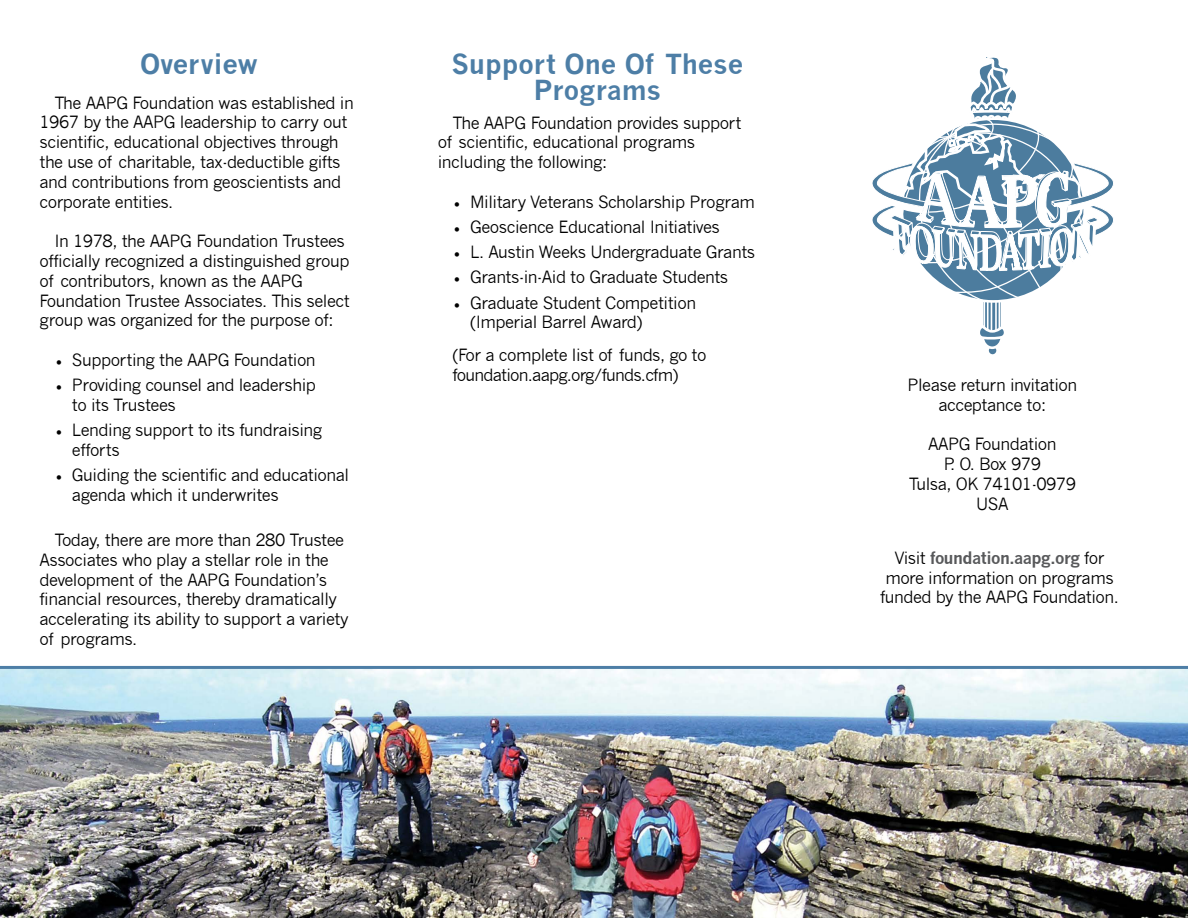
<style>
.page{position:relative;width:1188px;height:918px;background:#fff}
.page>*{position:absolute;margin:0;border:0;box-sizing:border-box;transform-origin:0 0}
.t1{font:700 27px/25.2px "News Gothic";color:#4d7ea6;text-align:center}
.t2{font:16.5px/19.8px "News Gothic";letter-spacing:-.03em;color:#000}
.t3{font:16.5px/19.8px "News Gothic";letter-spacing:-.05em;color:#000}
.s1{font-family:"Minion Pro"}
.s2{font-weight:700;color:#58595b}
</style>
<div class="page">
<img style="left:0;top:669px;width:1188px;height:249px">
<hr style="left:0;top:666px;width:1188px;height:3px;background:#4d7ea6">
<svg style="left:872px;top:57px;width:241px;height:298px"></svg>
<h1 class="t1" style="left:140px;top:52px;width:120px">Overview</h1>
<p class="t2" style="left:39px;top:93px;width:316px;text-indent:15px">The AAPG Foundation was established in 1967 by the AAPG leadership to carry out scientific, educational objectives through the use of charitable, tax-deductible gifts and contributions from geoscientists and corporate entities.</p>
<p class="t2" style="left:39px;top:231px;width:312px;text-indent:15px">In 1978, the AAPG Foundation Trustees officially recognized a distinguished group of contributors, known as the AAPG Foundation Trustee Associates. This select group was organized for the purpose of:</p>
<p class="t2" style="left:56px;top:350px;width:262px"><span class="s1">•</span> Supporting the AAPG Foundation</p>
<p class="t2" style="left:72px;top:375px;width:246px;text-indent:-16px"><span class="s1">•</span> Providing counsel and leadership to its Trustees</p>
<p class="t2" style="left:72px;top:420px;width:252px;text-indent:-16px"><span class="s1">•</span> Lending support to its fundraising efforts</p>
<p class="t2" style="left:72px;top:465px;width:279px;text-indent:-16px"><span class="s1">•</span> Guiding the scientific and educational agenda which it underwrites</p>
<p class="t2" style="left:39px;top:530px;width:310px;text-indent:15px">Today, there are more than 280 Trustee Associates who play a stellar role in the development of the AAPG Foundation’s financial resources, thereby dramatically accelerating its ability to support a variety of programs.</p>
<h1 class="t1" style="left:451px;top:52px;width:293px">Support One Of These<br>Programs</h1>
<p class="t2" style="left:438px;top:113px;width:305px;text-indent:15px">The AAPG Foundation provides support of scientific, educational programs including the following:</p>
<p class="t2" style="left:454px;top:192px;width:303px"><span class="s1">•</span> Military Veterans Scholarship Program</p>
<p class="t2" style="left:454px;top:217px;width:267px"><span class="s1">•</span> Geoscience Educational Initiatives</p>
<p class="t2" style="left:454px;top:242px;width:303px"><span class="s1">•</span> L. Austin Weeks Undergraduate Grants</p>
<p class="t2" style="left:454px;top:268px;width:276px"><span class="s1">•</span> Grants-in-Aid to Graduate Students</p>
<p class="t2" style="left:470px;top:293px;width:227px;text-indent:-16px"><span class="s1">•</span> Graduate Student Competition (Imperial Barrel Award)</p>
<p class="t3" style="left:453px;top:345px;width:256px">(For a complete list of funds, go to foundation.aapg.org/funds.cfm)</p>
<p class="t2" style="left:907px;top:375px;width:171px;text-align:center">Please return invitation acceptance to:</p>
<p class="t2" style="left:909px;top:434px;width:169px;text-align:center">AAPG Foundation<br>P. O. Box 979<br>Tulsa, OK 74101-0979<br>USA</p>
<p class="t2" style="left:880px;top:548px;width:240px;text-align:center">Visit <span class="s2">foundation.aapg.org</span> for more information on programs funded by the AAPG Foundation.</p>
</div>
